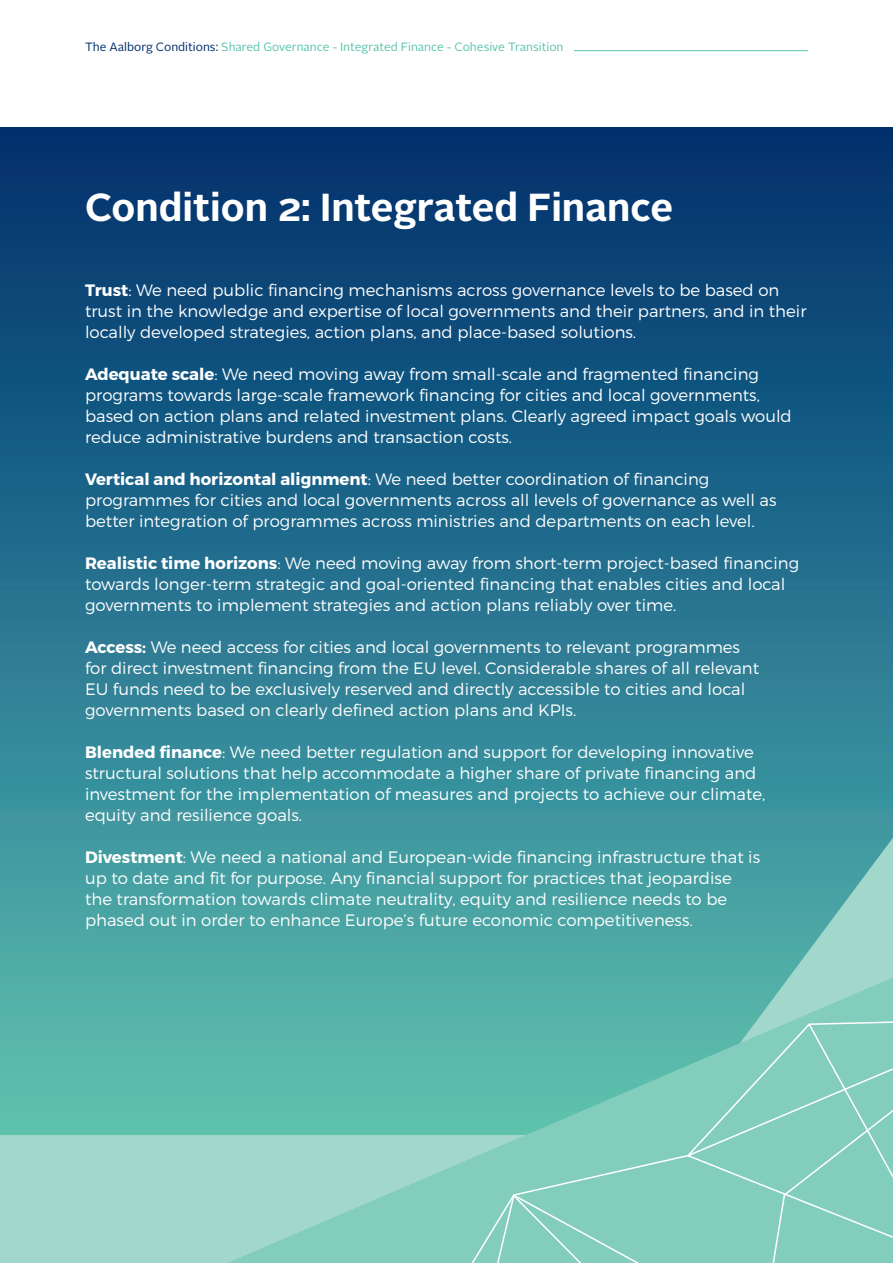
<style>
.page{position:relative;width:893px;height:1263px;background:#fff}
.page>*{position:absolute;margin:0;border:0;box-sizing:border-box;transform-origin:0 0}
.t1{font:700 39px "Alright Sans";color:#fff}
.Fließtext{font:300 16.5px/21px "Montserrat";color:#fff}
.t2{font:12px "Alright Sans";color:#5dc3ad}
.s1{color:#002e6b}
.s2{font-weight:700}
</style>
<div class="page">
<div style="left:0;top:128px;width:893px;height:1007px;background:linear-gradient(to bottom,#002e6e,#5ec5b3)"></div>
<svg style="left:693px;top:838px;width:200px;height:139px;background:#5eafad"></svg>
<div style="left:0;top:1135px;width:893px;height:128px;background:#a2d8cb"></div>
<svg style="left:227px;top:977px;width:666px;height:286px"></svg>
<hr style="left:574px;top:50px;width:234px;height:1px;background:#5dc3ad">
<svg style="left:407px;top:1014px;width:486px;height:249px;background:#72c5b5"></svg>
<svg style="left:512px;top:1022px;width:381px;height:241px;background:#7ecaba"></svg>
<p class="t2" style="left:85px;top:39px;width:480px"><span class="s1">The Aalborg Conditions:</span> Shared Governance - Integrated Finance - Cohesive Transition</p>
<p class="t1" style="left:85px;top:180px;width:590px">Condition 2: Integrated Finance</p>
<p class="Fließtext" style="left:85px;top:279px;width:723px"><span class="s2">Trust</span>: We need public financing mechanisms across governance levels to be based on trust in the knowledge and expertise of local governments and their partners, and in their locally developed strategies, action plans, and place-based solutions.</p>
<p class="Fließtext" style="left:85px;top:363px;width:708px"><span class="s2">Adequate scale</span>: We need moving away from small-scale and fragmented financing programs towards large-scale framework financing for cities and local governments, based on action plans and related investment plans. Clearly agreed impact goals would reduce administrative burdens and transaction costs.</p>
<p class="Fließtext" style="left:85px;top:468px;width:693px"><span class="s2">Vertical and horizontal alignment</span>: We need better coordination of financing programmes for cities and local governments across all levels of governance as well as better integration of programmes across ministries and departments on each level.</p>
<p class="Fließtext" style="left:85px;top:552px;width:716px"><span class="s2">Realistic time horizons</span>: We need moving away from short-term project-based financing towards longer-term strategic and goal-oriented financing that enables cities and local governments to implement strategies and action plans reliably over time.</p>
<p class="Fließtext" style="left:85px;top:636px;width:676px"><span class="s2">Access:</span> We need access for cities and local governments to relevant programmes for direct investment financing from the EU level. Considerable shares of all relevant EU funds need to be exclusively reserved and directly accessible to cities and local governments based on clearly defined action plans and KPIs.</p>
<p class="Fließtext" style="left:85px;top:741px;width:682px"><span class="s2">Blended finance</span>: We need better regulation and support for developing innovative structural solutions that help accommodate a higher share of private financing and investment for the implementation of measures and projects to achieve our climate, equity and resilience goals.</p>
<p class="Fließtext" style="left:85px;top:846px;width:677px"><span class="s2">Divestment</span>: We need a national and European-wide financing infrastructure that is up to date and fit for purpose. Any financial support for practices that jeopardise the transformation towards climate neutrality, equity and resilience needs to be phased out in order to enhance Europe’s future economic competitiveness.</p>
</div>
